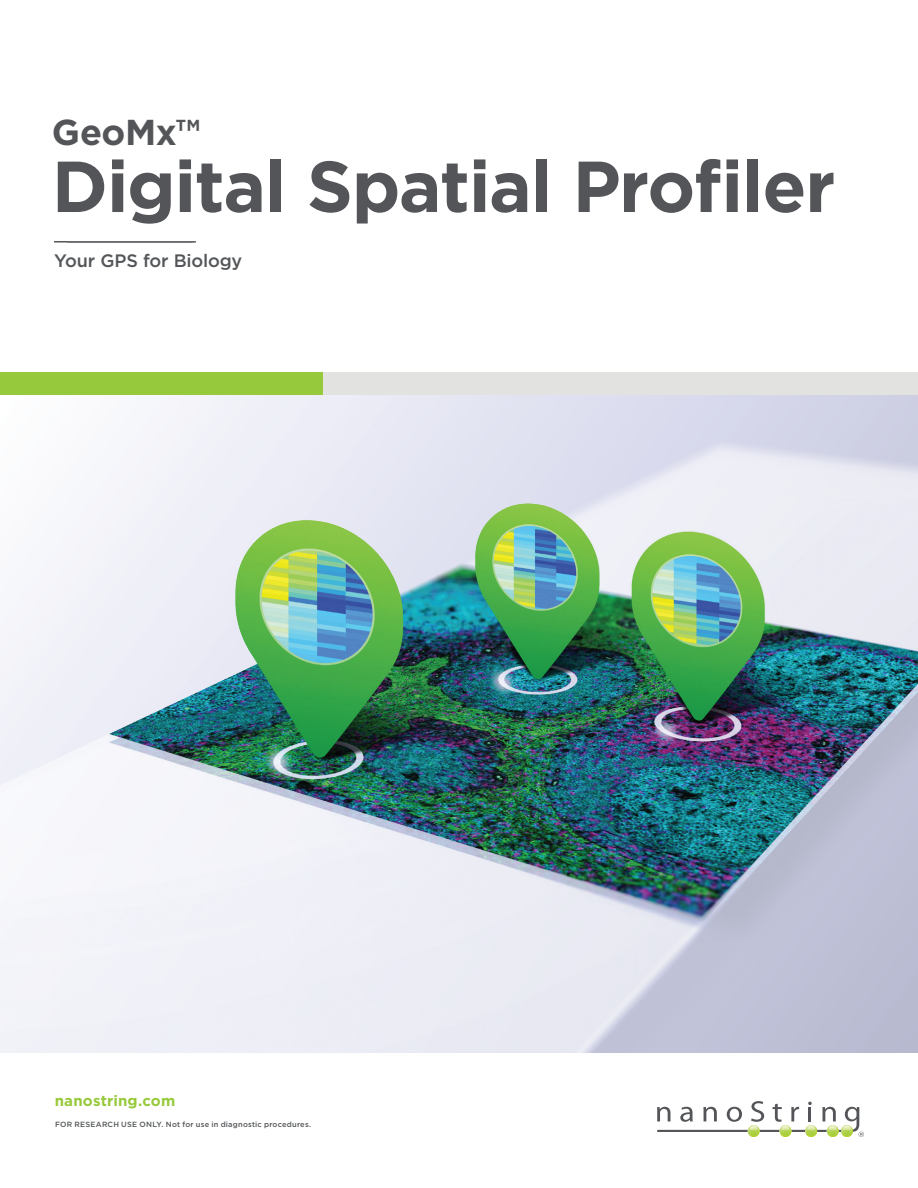
<style>
.page{position:relative;width:918px;height:1188px;background:#fff}
.page>*{position:absolute;margin:0;border:0;box-sizing:border-box;transform-origin:0 0}
.Header_1-_48_48_Bold{font:700 72px "Gotham";letter-spacing:-.02em;color:#535558}
.Header_1-_48_48_Bold-2{font:700 36px "Gotham";letter-spacing:-.01em;color:#535558}
.Header_1-_48_48_Bold-3{font:500 18px "Gotham";letter-spacing:-.01em;color:#535558}
.t1{font:700 15px "Gotham";letter-spacing:.01em;color:#97c93c}
.t2{font:500 7.5px "Gotham";letter-spacing:.03em;color:#535558}
</style>
<div class="page">
<img style="left:0;top:395px;width:918px;height:658px">
<div style="left:0;top:372px;width:323px;height:23px;background:#97c93c"></div>
<div style="left:323px;top:372px;width:595px;height:23px;background:#e2e2e1"></div>
<svg style="left:657px;top:1101px;width:207px;height:36px"></svg>
<hr style="left:54px;top:241px;width:138px;height:2px;background:#535558">
<hr style="left:68px;top:241px;width:128px;height:2px;background:#6c6d70">
<p class="Header_1-_48_48_Bold-2" style="left:52px;top:108px;width:150px">GeoMx™</p>
<p class="Header_1-_48_48_Bold" style="left:52px;top:139px;width:785px">Digital Spatial Profiler</p>
<p class="Header_1-_48_48_Bold-3" style="left:54px;top:249px;width:190px">Your GPS for Biology</p>
<p class="t1" style="left:55px;top:1090px;width:122px">nanostring.com</p>
<p class="t2" style="left:55px;top:1119px;width:258px">FOR RESEARCH USE ONLY. Not for use in diagnostic procedures.</p>
</div>
